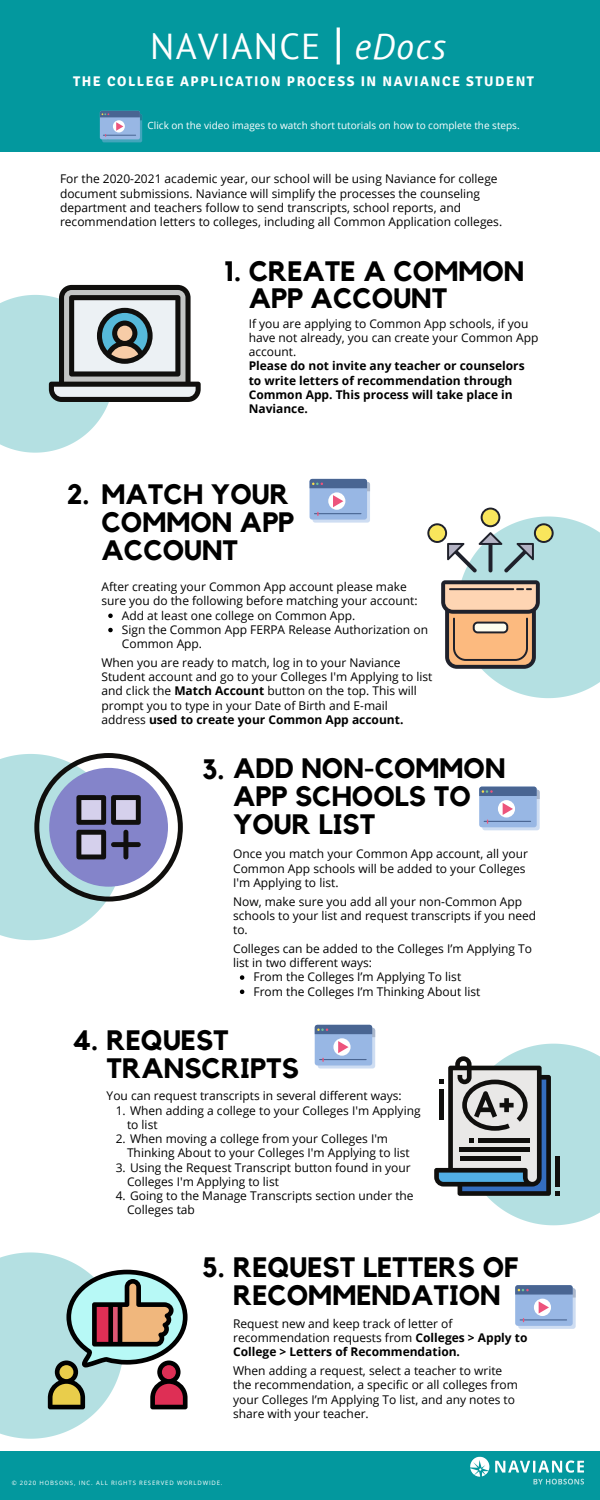
<style>
.page{position:relative;width:600px;height:1500px;background:#fff}
.page>*{position:absolute;margin:0;border:0;box-sizing:border-box;transform-origin:0 0}
.t1{font:36px "PT Sans";letter-spacing:.035em;color:#fff}
.t2{font:700 28px/27.8px "Kollektif";color:#000}
.t3{font:700 14px "Signika";letter-spacing:.11em;color:#fff}
.t4{font:12px/14.2px "Open Sans";color:#000}
.t5{font:700 12px/14.2px "Open Sans";color:#000}
.t6{font:10px "Open Sans";color:#fff}
.t7{font:6px "Open Sans";letter-spacing:.14em;color:#fff}
.s1{font-style:italic}
.s2{font-weight:700}
</style>
<div class="page">
<div style="left:0;top:0;width:600px;height:152px;background:#03989e"></div>
<div style="left:0;top:1451px;width:600px;height:49px;background:#03989e"></div>
<svg style="left:337px;top:27px;width:3px;height:38px"></svg>
<img style="left:470px;top:1456px;width:115px;height:29px">
<svg style="left:427px;top:508px;width:173px;height:190px"></svg>
<svg style="left:108px;top:614px;width:5px;height:4px"></svg>
<svg style="left:108px;top:628px;width:5px;height:4px"></svg>
<div style="left:313px;top:482px;width:57px;height:40px;background:linear-gradient(to right,#ceddf2,#ceddf2);border-radius:3px"></div>
<svg style="left:310px;top:479px;width:60px;height:40px;background:#91a7cf"></svg>
<div style="left:102px;top:114px;width:40px;height:28px;background:#43a5bc;border-radius:2px"></div>
<svg style="left:100px;top:111px;width:42px;height:29px"></svg>
<div style="left:318px;top:1028px;width:57px;height:40px;background:linear-gradient(to right,#ceddf2,#ceddf2);border-radius:3px"></div>
<svg style="left:315px;top:1025px;width:60px;height:40px;background:#91a7cf"></svg>
<svg style="left:434px;top:1044px;width:166px;height:181px"></svg>
<svg style="left:0;top:285px;width:201px;height:168px"></svg>
<div style="left:482px;top:790px;width:58px;height:40px;background:linear-gradient(to right,#ceddf2,#ceddf2);border-radius:3px"></div>
<svg style="left:479px;top:787px;width:61px;height:40px;background:#93a8d0"></svg>
<svg style="left:240px;top:975px;width:4px;height:5px"></svg>
<svg style="left:240px;top:990px;width:4px;height:4px"></svg>
<svg style="left:0;top:753px;width:183px;height:187px"></svg>
<svg style="left:0;top:1252px;width:187px;height:187px"></svg>
<div style="left:518px;top:1288px;width:58px;height:41px;background:#ceddf2;border-radius:3px"></div>
<div style="left:515px;top:1285px;width:58px;height:41px;background:#98b7e4;border-radius:3px"></div>
<svg style="left:515px;top:1285px;width:61px;height:40px"></svg>
<h1 class="t1" style="left:150px;top:22px;width:298px">NAVIANCE <span class="s1">eDocs</span></h1>
<p class="t3" style="left:73px;top:73px;width:462px">THE COLLEGE APPLICATION PROCESS IN NAVIANCE STUDENT</p>
<p class="t6" style="left:148px;top:118px;width:374px">Click on the video images to watch short tutorials on how to complete the steps.</p>
<p class="t4" style="left:60px;top:172px;width:444px">For the 2020-2021 academic year, our school will be using Naviance for college document submissions. Naviance will simplify the processes the counseling department and teachers follow to send transcripts, school reports, and recommendation letters to colleges, including all Common Application colleges.</p>
<h2 class="t2" style="left:249px;top:258px;width:277px;text-indent:-25px">1. CREATE A COMMON<br>APP ACCOUNT</h2>
<p class="t4" style="left:249px;top:316px;width:291px">If you are applying to Common App schools, if you have not already, you can create your Common App account.</p>
<p class="t5" style="left:249px;top:359px;width:278px">Please do not invite any teacher or counselors to write letters of recommendation through Common App. This process will take place in Naviance.</p>
<h2 class="t2" style="left:101px;top:482px;width:194px;text-indent:-35px">2. MATCH YOUR<br>COMMON APP<br>ACCOUNT</h2>
<p class="t4" style="left:101px;top:579px;width:318px">After creating your Common App account please make sure you do the following before matching your account:</p>
<p class="t4" style="left:122px;top:608px;width:308px">Add at least one college on Common App.<br>Sign the Common App FERPA Release Authorization on<br>Common App.</p>
<p class="t4" style="left:101px;top:655px;width:332px">When you are ready to match, log in to your Naviance Student account and go to your Colleges I'm Applying to list and click the <span class="s2">Match Account</span> button on the top. This will prompt you to type in your Date of Birth and E-mail address <span class="s2">used to create your Common App account.</span></p>
<h2 class="t2" style="left:233px;top:756px;width:274px;text-indent:-31px">3. ADD NON-COMMON<br>APP SCHOOLS TO<br>YOUR LIST</h2>
<p class="t4" style="left:233px;top:847px;width:296px">Once you match your Common App account, all your<br>Common App schools will be added to your Colleges<br>I'm Applying to list.</p>
<p class="t4" style="left:233px;top:894px;width:305px">Now, make sure you add all your non-Common App schools to your list and request transcripts if you need to.</p>
<p class="t4" style="left:233px;top:941px;width:300px">Colleges can be added to the Colleges I’m Applying To list in two different ways:</p>
<p class="t4" style="left:254px;top:970px;width:228px">From the Colleges I’m Applying To list<br>From the Colleges I’m Thinking About list</p>
<h2 class="t2" style="left:107px;top:1028px;width:194px;text-indent:-35px">4. REQUEST<br>TRANSCRIPTS</h2>
<p class="t4" style="left:127px;top:1103px;width:295px;text-indent:-11px">1. When adding a college to your Colleges I'm Applying to list</p>
<p class="t4" style="left:127px;top:1131px;width:284px;text-indent:-11px">2. When moving a college from your Colleges I'm<br>Thinking About to your Colleges I'm Applying to list</p>
<p class="t4" style="left:127px;top:1160px;width:285px;text-indent:-11px">3. Using the Request Transcript button found in your<br>Colleges I'm Applying to list</p>
<p class="t4" style="left:127px;top:1188px;width:288px;text-indent:-11px">4. Going to the Manage Transcripts section under the<br>Colleges tab</p>
<p class="t4" style="left:107px;top:1089px;width:297px">You can request transcripts in several different ways:</p>
<h2 class="t2" style="left:202px;top:1254px;width:318px;text-align:center">5. REQUEST LETTERS OF<br>RECOMMENDATION</h2>
<p class="t4" style="left:233px;top:1316px;width:296px">Request new and keep track of letter of recommendation requests from <span class="s2">Colleges &gt; Apply to<br>College &gt; Letters of Recommendation.</span></p>
<p class="t4" style="left:233px;top:1363px;width:286px">When adding a request, select a teacher to write the recommendation, a specific or all colleges from your Colleges I’m Applying To list, and any notes to share with your teacher.</p>
<p class="t7" style="left:12px;top:1478px;width:212px">© 2020 HOBSONS, INC. ALL RIGHTS RESERVED WORLDWIDE.</p>
</div>
